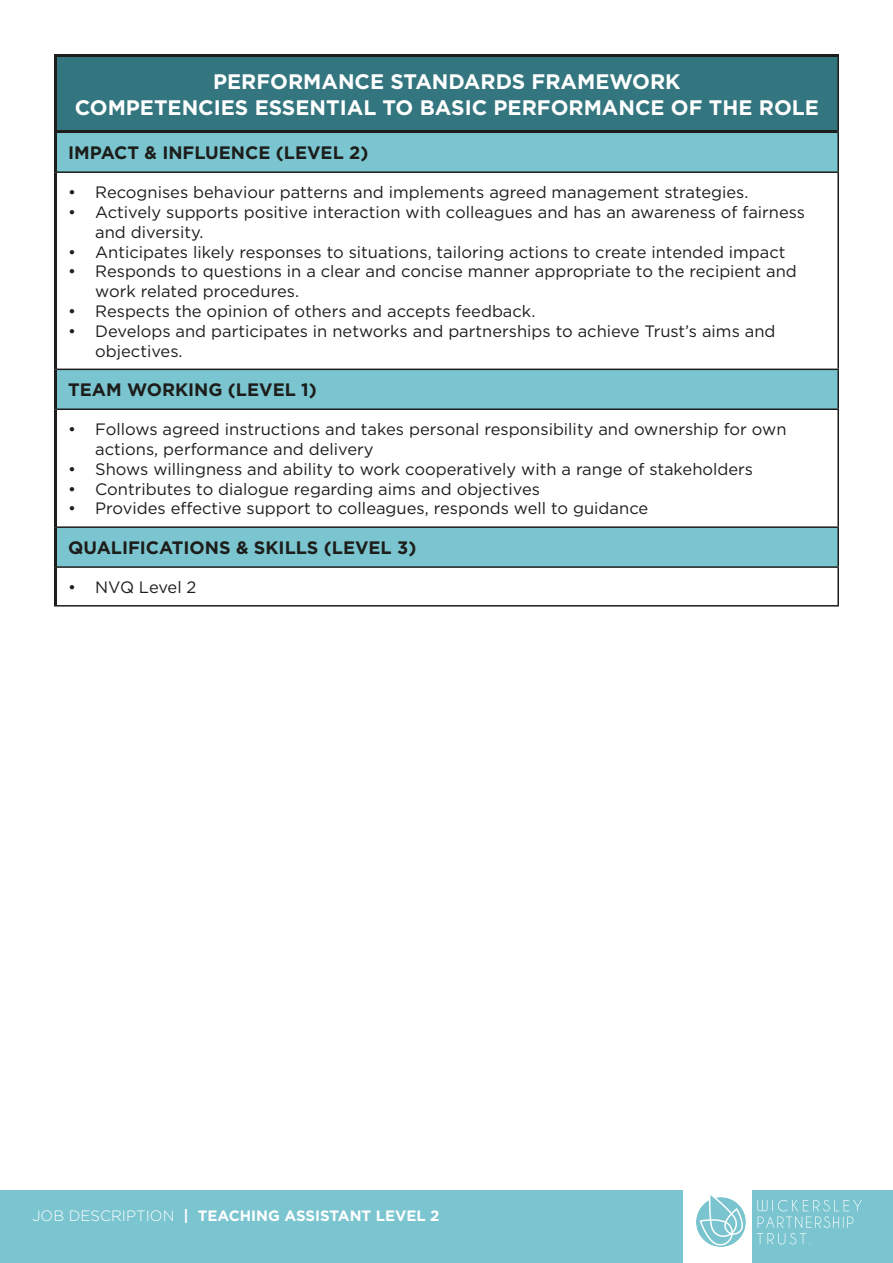
<style>
.page{position:relative;width:893px;height:1263px;background:#fff}
.page>*{position:absolute;margin:0;border:0;box-sizing:border-box;transform-origin:0 0}
.t1{font:700 21px "Gotham";color:#fff}
.t2{font:700 18px "Gotham";color:#1d1d1b}
.t3{font:16.5px/19.8px "Gotham";color:#1d1d1b}
.t4{font:16.5px "Gotham";letter-spacing:-.02em;color:#1d1d1b}
.t5{font:700 15px "Gotham";color:#fff}
.s1{font-weight:300}
</style>
<div class="page">
<div style="left:0;top:1190px;width:683px;height:73px;background:#7ac5cf"></div>
<div style="left:752px;top:1190px;width:141px;height:73px;background:#7ac5cf"></div>
<img style="left:696px;top:1195px;width:166px;height:52px">
<div style="left:56px;top:56px;width:782px;height:76px;background:#34767f"></div>
<svg style="left:57px;top:133px;width:780px;height:433px"></svg>
<hr style="left:837px;top:57px;width:2px;height:75px;background:#1d1d1b">
<hr style="left:837px;top:132px;width:2px;height:39px;background:#1d1d1b">
<hr style="left:57px;top:171px;width:782px;height:2px;background:#1d1d1b">
<hr style="left:837px;top:173px;width:2px;height:196px;background:#1d1d1b">
<hr style="left:57px;top:369px;width:782px;height:1px;background:#1d1d1b">
<hr style="left:837px;top:370px;width:2px;height:38px;background:#1d1d1b">
<hr style="left:57px;top:408px;width:782px;height:2px;background:#1d1d1b">
<hr style="left:837px;top:410px;width:2px;height:116px;background:#1d1d1b">
<hr style="left:57px;top:526px;width:782px;height:2px;background:#1d1d1b">
<hr style="left:837px;top:528px;width:2px;height:38px;background:#1d1d1b">
<hr style="left:57px;top:566px;width:782px;height:2px;background:#1d1d1b">
<hr style="left:837px;top:568px;width:2px;height:37px;background:#1d1d1b">
<hr style="left:54px;top:605px;width:785px;height:1px;background:#1d1d1b">
<hr style="left:54px;top:54px;width:785px;height:3px;background:#1d1d1b">
<hr style="left:54px;top:57px;width:3px;height:73px;background:#1d1d1b">
<hr style="left:54px;top:130px;width:783px;height:3px;background:#1d1d1b">
<hr style="left:54px;top:133px;width:3px;height:39px;background:#1d1d1b">
<hr style="left:54px;top:172px;width:3px;height:197px;background:#1d1d1b">
<hr style="left:54px;top:369px;width:3px;height:40px;background:#1d1d1b">
<hr style="left:54px;top:409px;width:3px;height:118px;background:#1d1d1b">
<hr style="left:54px;top:527px;width:3px;height:40px;background:#1d1d1b">
<hr style="left:54px;top:567px;width:3px;height:38px;background:#1d1d1b">
<p class="t1" style="left:213px;top:68px;width:469px">PERFORMANCE STANDARDS FRAMEWORK</p>
<p class="t1" style="left:75px;top:93px;width:746px">COMPETENCIES ESSENTIAL TO BASIC PERFORMANCE OF THE ROLE</p>
<p class="t2" style="left:68px;top:141px;width:302px">IMPACT &amp; INFLUENCE (LEVEL 2)</p>
<p class="t3" style="left:68px;top:182px;width:682px">• Recognises behaviour patterns and implements agreed management strategies.</p>
<p class="t3" style="left:95px;top:202px;width:711px;text-indent:-27px">• Actively supports positive interaction with colleagues and has an awareness of fairness and diversity.</p>
<p class="t3" style="left:68px;top:241px;width:719px">• Anticipates likely responses to situations, tailoring actions to create intended impact</p>
<p class="t3" style="left:95px;top:261px;width:703px;text-indent:-27px">• Responds to questions in a clear and concise manner appropriate to the recipient and work related procedures.</p>
<p class="t3" style="left:68px;top:301px;width:469px">• Respects the opinion of others and accepts feedback.</p>
<p class="t3" style="left:95px;top:321px;width:682px;text-indent:-27px">• Develops and participates in networks and partnerships to achieve Trust’s aims and objectives.</p>
<p class="t2" style="left:68px;top:378px;width:250px">TEAM WORKING (LEVEL 1)</p>
<p class="t3" style="left:95px;top:419px;width:693px;text-indent:-27px">• Follows agreed instructions and takes personal responsibility and ownership for own actions, performance and delivery</p>
<p class="t3" style="left:68px;top:459px;width:686px">• Shows willingness and ability to work cooperatively with a range of stakeholders</p>
<p class="t3" style="left:68px;top:478px;width:473px">• Contributes to dialogue regarding aims and objectives</p>
<p class="t3" style="left:68px;top:498px;width:581px">• Provides effective support to colleagues, responds well to guidance</p>
<p class="t2" style="left:68px;top:536px;width:350px">QUALIFICATIONS &amp; SKILLS (LEVEL 3)</p>
<p class="t4" style="left:68px;top:577px;width:130px">• NVQ Level 2</p>
<p class="t5" style="left:32px;top:1206px;width:409px"><span class="s1">JOB DESCRIPTION</span> | TEACHING ASSISTANT LEVEL 2</p>
</div>
